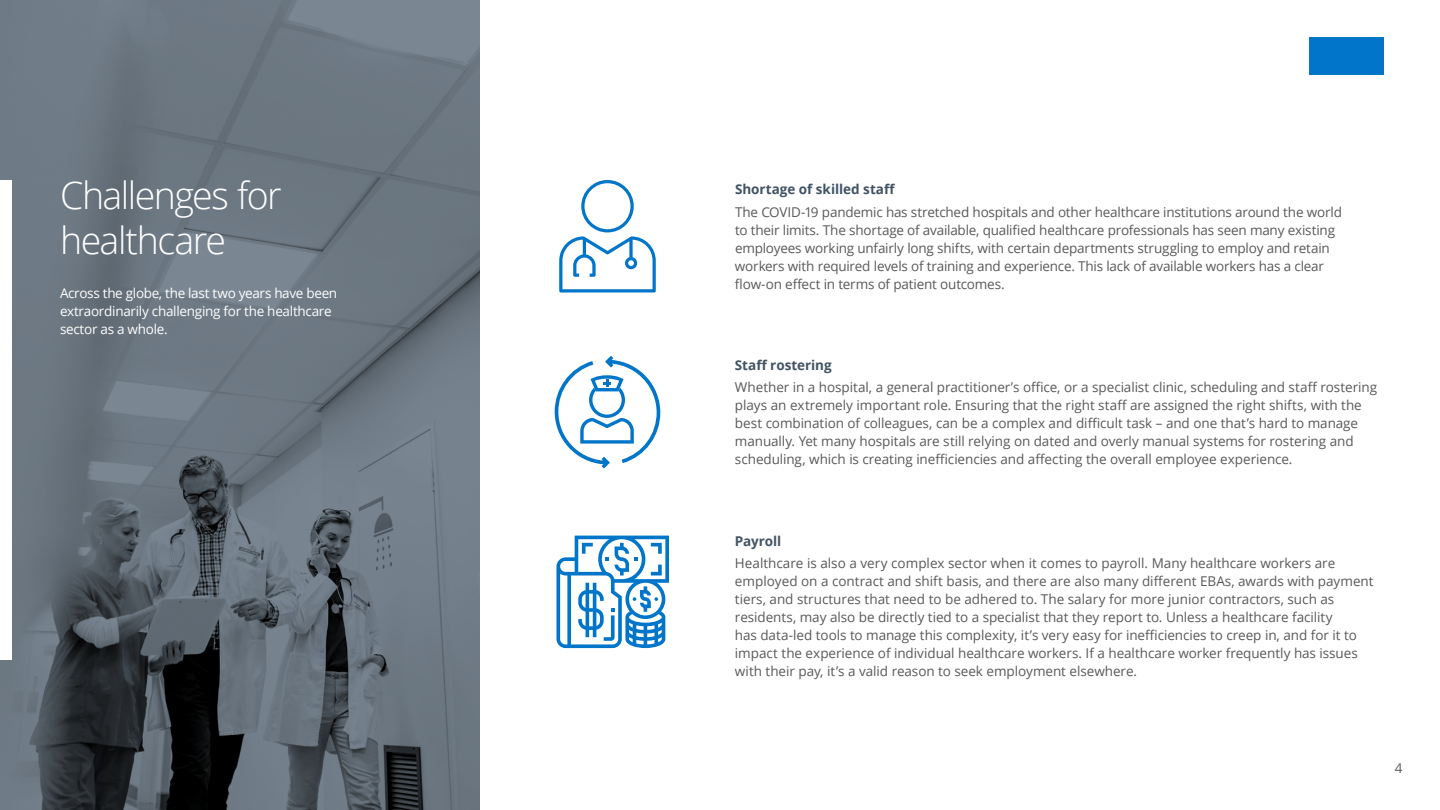
<style>
.page{position:relative;width:1440px;height:810px;background:#fff}
.page>*{position:absolute;margin:0;border:0;box-sizing:border-box;transform-origin:0 0}
._02_Sub_head{font:300 37.5px/45px "Open Sans";letter-spacing:-.04em;color:#fff}
._01_Body{font:13.5px/18px "Open Sans";letter-spacing:-.005em;color:#585958}
._01_Body-2{font:13.5px/18px "Open Sans";letter-spacing:-.02em;color:#fff}
.s1{font-weight:700;color:#415364}
</style>
<div class="page">
<img style="left:0;top:0;width:480px;height:810px">
<div style="left:1309px;top:38px;width:75px;height:37px;background:#0075c9"></div>
<svg style="left:556px;top:536px;width:113px;height:112px"></svg>
<svg style="left:559px;top:180px;width:97px;height:112px"></svg>
<svg style="left:555px;top:356px;width:105px;height:113px"></svg>
<div style="left:0;top:180px;width:12px;height:480px;background:#fff"></div>
<p class="_02_Sub_head" style="left:60px;top:172px;width:223px">Challenges for healthcare</p>
<p class="_01_Body-2" style="left:60px;top:284px;width:279px">Across the globe, the last two years have been extraordinarily challenging for the healthcare sector as a whole.</p>
<p class="_01_Body" style="left:735px;top:178px;width:608px;line-height:22.4px"><span class="s1">Shortage of skilled staff<br></span>The COVID-19 pandemic has stretched hospitals and other healthcare institutions around the world</p>
<p class="_01_Body" style="left:735px;top:220px;width:602px">to their limits. The shortage of available, qualified healthcare professionals has seen many existing employees working unfairly long shifts, with certain departments struggling to employ and retain workers with required levels of training and experience. This lack of available workers has a clear flow-on effect in terms of patient outcomes.</p>
<p class="_01_Body" style="left:735px;top:354px;width:644px;line-height:22.4px"><span class="s1">Staff rostering<br></span>Whether in a hospital, a general practitioner’s office, or a specialist clinic, scheduling and staff rostering</p>
<p class="_01_Body" style="left:735px;top:396px;width:628px">plays an extremely important role. Ensuring that the right staff are assigned the right shifts, with the best combination of colleagues, can be a complex and difficult task – and one that’s hard to manage manually. Yet many hospitals are still relying on dated and overly manual systems for rostering and scheduling, which is creating inefficiencies and affecting the overall employee experience.</p>
<p class="_01_Body" style="left:735px;top:529px;width:602px;line-height:22.4px"><span class="s1">Payroll<br></span>Healthcare is also a very complex sector when it comes to payroll. Many healthcare workers are</p>
<p class="_01_Body" style="left:735px;top:572px;width:640px">employed on a contract and shift basis, and there are also many different EBAs, awards with payment tiers, and structures that need to be adhered to. The salary for more junior contractors, such as residents, may also be directly tied to a specialist that they report to. Unless a healthcare facility<br>has data-led tools to manage this complexity, it’s very easy for inefficiencies to creep in, and for it to impact the experience of individual healthcare workers. If a healthcare worker frequently has issues with their pay, it’s a valid reason to seek employment elsewhere.</p>
<p class="_01_Body" style="left:1395px;top:758px;width:9px">4</p>
</div>
